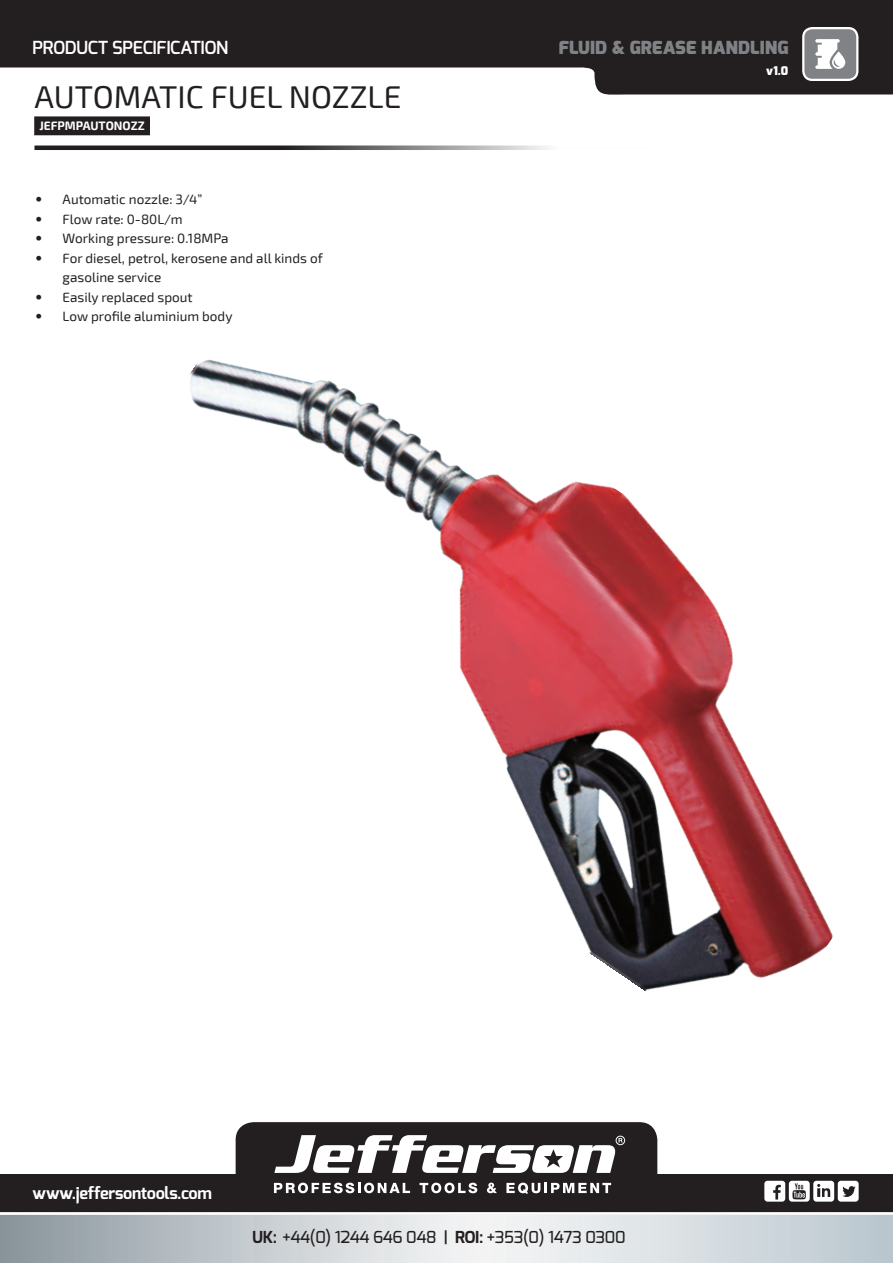
<style>
.page{position:relative;width:893px;height:1263px;background:#fff}
.page>*{position:absolute;margin:0;border:0;box-sizing:border-box;transform-origin:0 0}
.t1{font:31.5px "Exo 2";color:#231f20}
.t2{font:600 18px "Exo";letter-spacing:-.02em;color:#fff}
.t3{font:900 18px "Exo";letter-spacing:.01em;color:#808285}
.t4{font:500 16.5px "Exo";letter-spacing:-.02em;color:#231f20}
.t5{font:700 16.5px "Exo";letter-spacing:-.02em;color:#fff}
.t6{font:13.5px/19.5px "Exo 2";color:#231f20}
.t7{font:700 12px "Exo 2";color:#fff}
.t8{font:900 12px "Exo";color:#fff}
.s1{font-family:"Helvetica Neue LT Std";font-weight:700}
.s2{font-weight:700}
.s3{font-weight:600}
</style>
<div class="page">
<div style="left:0;top:1175px;width:893px;height:39px;background:#231f20"></div>
<svg style="left:0;top:0;width:893px;height:95px;fill:#231f20"></svg>
<div style="left:236px;top:1122px;width:421px;height:72px;background:#231f20"></div>
<div style="left:0;top:1211px;width:893px;height:7px;background:#231f20;opacity:.75"></div>
<div style="left:789px;top:1181px;width:21px;height:21px;background:#fff;border-radius:3px"></div>
<svg style="left:792px;top:1183px;width:14px;height:16px"></svg>
<div style="left:813px;top:1181px;width:21px;height:21px;background:#fff;border-radius:3px"></div>
<svg style="left:817px;top:1184px;width:13px;height:13px"></svg>
<div style="left:838px;top:1181px;width:21px;height:21px;background:#fff;border-radius:3px"></div>
<svg style="left:842px;top:1186px;width:14px;height:11px"></svg>
<div style="left:764px;top:1181px;width:21px;height:21px;background:#fff;border-radius:3px"></div>
<svg style="left:773px;top:1185px;width:8px;height:14px"></svg>
<svg style="left:0;top:1215px;width:893px;height:48px;background:#ccd2d6"></svg>
<svg style="left:274px;top:1183px;width:136px;height:10px"></svg>
<svg style="left:420px;top:1183px;width:57px;height:10px"></svg>
<svg style="left:487px;top:1183px;width:10px;height:10px"></svg>
<svg style="left:506px;top:1183px;width:105px;height:11px"></svg>
<svg style="left:274px;top:1135px;width:351px;height:38px"></svg>
<div style="left:803px;top:28px;width:54px;height:52px;background:#808285;border-radius:9px"></div>
<div style="left:802px;top:27px;width:56px;height:54px;border:2px solid #fff;border-radius:9px"></div>
<svg style="left:34px;top:146px;width:514px;height:4px;background:#595656"></svg>
<svg style="left:815px;top:39px;width:30px;height:30px"></svg>
<div style="left:35px;top:117px;width:114px;height:18px;background:#231f20"></div>
<img style="left:190px;top:359px;width:643px;height:632px">
<h2 class="t2" style="left:33px;top:36px;width:197px">PRODUCT SPECIFICATION</h2>
<h1 class="t1" style="left:34px;top:79px;width:368px">AUTOMATIC FUEL NOZZLE</h1>
<p class="t7" style="left:39px;top:119px;width:107px">JEFPMPAUTONOZZ</p>
<p class="t6" style="left:36px;top:190px;width:168px"><span class="s1">•</span> Automatic nozzle: 3/4”</p>
<p class="t6" style="left:36px;top:210px;width:149px"><span class="s1">•</span> Flow rate: 0-80L/m</p>
<p class="t6" style="left:36px;top:229px;width:195px"><span class="s1">•</span> Working pressure: 0.18MPa</p>
<p class="t6" style="left:63px;top:249px;width:262px;text-indent:-27px"><span class="s1">•</span> For diesel, petrol, kerosene and all kinds of gasoline service</p>
<p class="t6" style="left:36px;top:288px;width:159px"><span class="s1">•</span> Easily replaced spout</p>
<p class="t6" style="left:36px;top:307px;width:198px"><span class="s1">•</span> Low profile aluminium body</p>
<h2 class="t3" style="left:559px;top:36px;width:231px">FLUID &amp; GREASE HANDLING</h2>
<p class="t8" style="left:766px;top:63px;width:24px">v1.0</p>
<p class="t5" style="left:33px;top:1182px;width:181px">www.jeffersontools.com</p>
<p class="t4" style="left:252px;top:1227px;width:375px"><span class="s2">UK:</span> +44(0) 1244 646 048 <span class="s3">|</span> <span class="s2">ROI:</span> +353(0) 1473 0300</p>
</div>
